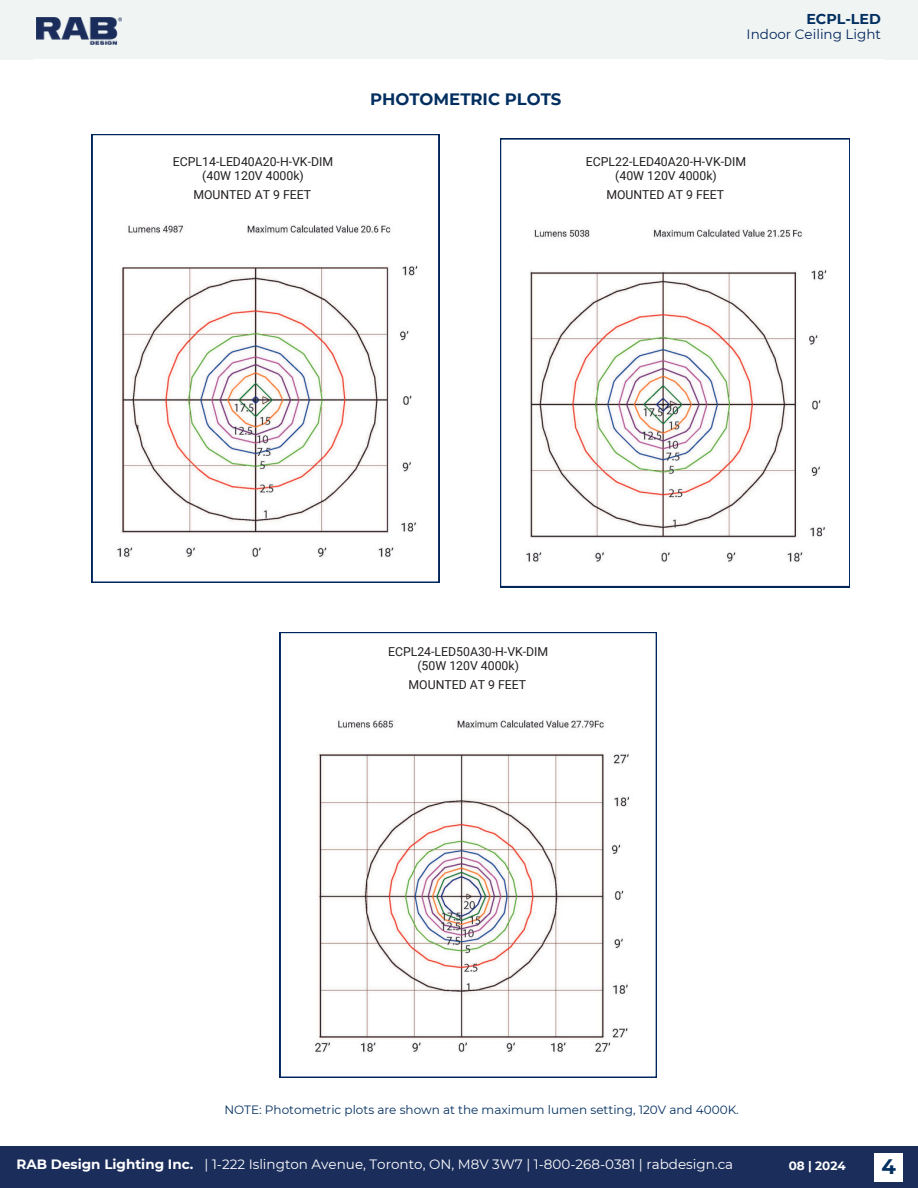
<style>
.page{position:relative;width:918px;height:1188px;background:#fff}
.page>*{position:absolute;margin:0;border:0;box-sizing:border-box;transform-origin:0 0}
.t1{font:700 21px "Montserrat";color:#022f60}
.t2{font:700 16.5px "Montserrat";color:#022f60}
.t3{font:700 14.25px "Montserrat";color:#022f60}
.t4{font:13.5px "Montserrat";color:#fff}
.t5{font:700 13.5px "Montserrat";color:#fff}
.t6{font:13.5px "Montserrat";color:#01265c}
.t7{font:12.3px "Roboto";color:#231f20}
.t8{font:12px "Montserrat";color:#022f60}
.t9{font:700 12px "Montserrat";color:#fff}
</style>
<div class="page">
<div style="left:0;top:0;width:918px;height:59px;background:#f0f4f3"></div>
<div style="left:0;top:1146px;width:918px;height:42px;background:#1b2d5b"></div>
<div style="left:875px;top:1153px;width:28px;height:28px;background:#fff"></div>
<img style="left:36px;top:18px;width:86px;height:27px">
<svg style="left:92px;top:134px;width:347px;height:449px"></svg>
<svg style="left:500px;top:139px;width:350px;height:448px"></svg>
<svg style="left:280px;top:632px;width:377px;height:446px"></svg>
<p class="t3" style="left:806px;top:10px;width:76px">ECPL-LED</p>
<h3 class="t7" style="left:173px;top:154px;width:162px">ECPL14-LED40A20-H-VK-DIM</h3>
<h4 class="t7" style="left:202px;top:169px;width:103px">(40W 120V 4000k)</h4>
<h6 class="t7" style="left:193px;top:188px;width:119px">MOUNTED AT 9 FEET</h6>
<p class="t2" style="left:370px;top:89px;width:193px">PHOTOMETRIC PLOTS</p>
<h5 class="t6" style="left:747px;top:26px;width:136px">Indoor Ceiling Light</h5>
<p class="t7" style="left:586px;top:154px;width:162px">ECPL22-LED40A20-H-VK-DIM</p>
<h5 class="t7" style="left:615px;top:169px;width:103px">(40W 120V 4000k)</h5>
<p class="t7" style="left:606px;top:188px;width:119px">MOUNTED AT 9 FEET</p>
<h5 class="t7" style="left:388px;top:644px;width:162px">ECPL24-LED50A30-H-VK-DIM</h5>
<p class="t7" style="left:417px;top:659px;width:103px">(50W 120V 4000k)</p>
<p class="t7" style="left:409px;top:678px;width:119px">MOUNTED AT 9 FEET</p>
<h4 class="t8" style="left:224px;top:1102px;width:516px">NOTE: Photometric plots are shown at the maximum lumen setting, 120V and 4000K.</h4>
<p class="t5" style="left:17px;top:1156px;width:178px">RAB Design Lighting Inc.</p>
<h1 class="t4" style="left:205px;top:1156px;width:530px">| 1-222 Islington Avenue, Toronto, ON, M8V 3W7 | 1-800-268-0381 | rabdesign.ca</h1>
<p class="t9" style="left:789px;top:1159px;width:59px">08 | 2024</p>
<p class="t1" style="left:882px;top:1154px;width:16px">4</p>
</div>
